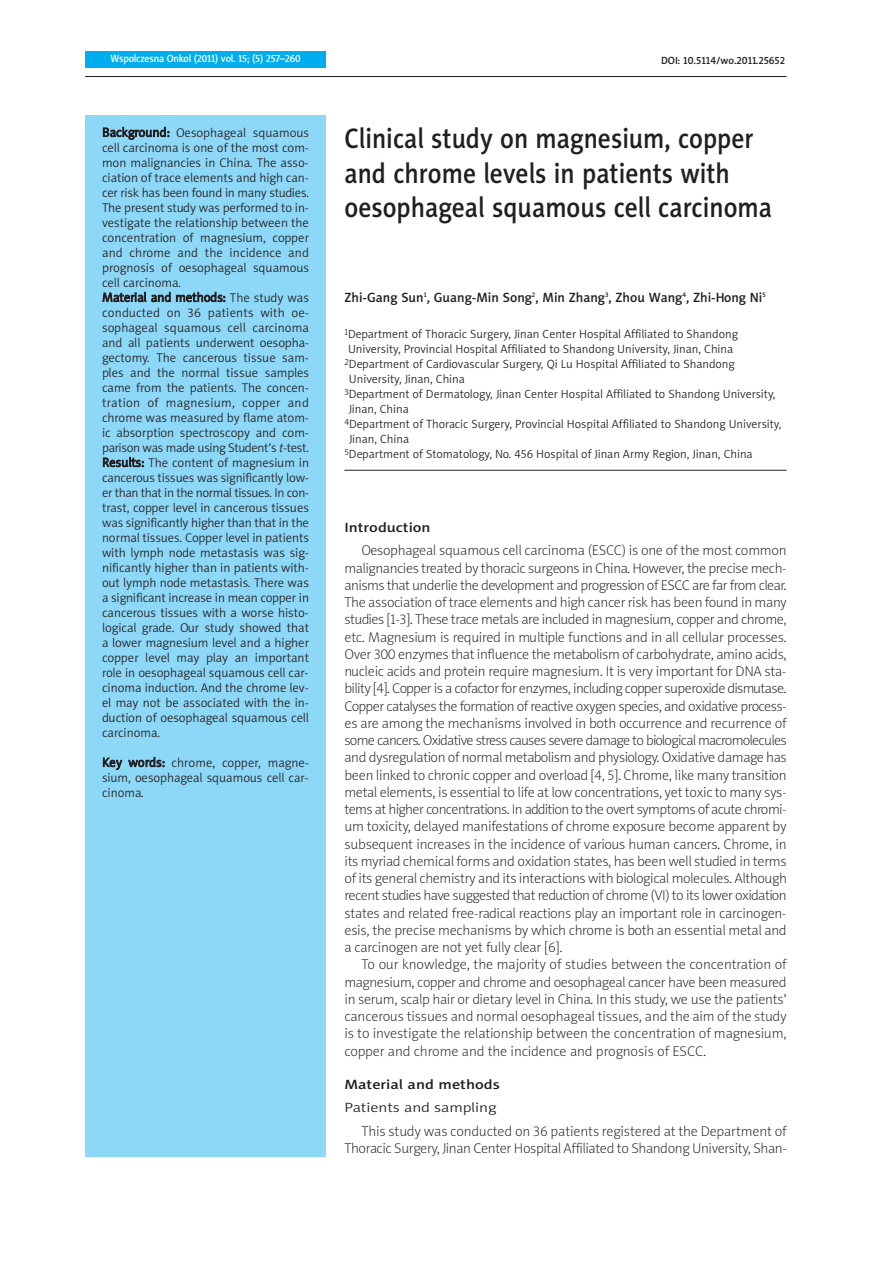
<style>
.page{position:relative;width:893px;height:1263px;background:#fff}
.page>*{position:absolute;margin:0;border:0;box-sizing:border-box;transform-origin:0 0}
.t1{font:28.5px/34.5px "Naomi Sans EFNPS Medium";color:#231f20;scale:.9 1}
.t2{font:14.25px/17.2px "Naomi Sans EFNPS Thin";letter-spacing:-.01em;color:#231f20;text-align:justify}
.t3{font:13.5px "Naomi Sans EFNPS Medium";color:#231f20}
.t4{font:13.5px "Naomi Sans EFNPS Medium";color:#231f20;scale:1.2 1}
.t5{font:13.5px "Naomi Sans EFNPS Light";color:#231f20;scale:1.2 1}
.t6{font:12.75px/15px "Naomi Sans EFNPS Light";color:#231f20}
.t7{font:12px "Naomi Sans EFNPS Light";color:#231f20}
.t8{font:10.5px "Naomi Sans EFNPS Medium";letter-spacing:-.015em;color:#fff;scale:.95 1}
.t9{font:10.5px "Naomi Sans EFNPS Medium";color:#231f20}
.s1{font-style:italic}
</style>
<div class="page">
<div style="left:85px;top:115px;width:241px;height:1042px;background:#8dd7f7"></div>
<div style="left:85px;top:51px;width:241px;height:16px;background:#00aeef"></div>
<hr style="left:85px;top:76px;width:702px;height:1px;background:#231f20">
<hr style="left:344px;top:470px;width:443px;height:1px;background:#231f20">
<p class="t8" style="left:110px;top:54px;width:202px">Wspolczesna Onkol (2011) vol. 15; (5) 257–260</p>
<p class="t6" style="left:102px;top:126px;width:208px">Background: Oesophageal squamous cell carcinoma is one of the most com&shy;mon malignancies in China. The asso&shy;ciation of trace elements and high can&shy;cer risk has been found in many studies.<br>The present study was performed to in&shy;vestigate the relationship between the concentration of magnesium, copper and chrome and the incidence and prognosis of oesophageal squamous cell carcinoma.<br>Material and methods: The study was conducted on 36 patients with oe&shy;sophageal squamous cell carcinoma and all patients underwent oesopha&shy;gectomy. The cancerous tissue sam&shy;ples and the normal tissue samples came from the patients. The concen&shy;tration of magnesium, copper and chrome was measured by flame atom&shy;ic absorption spectroscopy and com&shy;parison was made using Student’s <span class="s1">t</span>-test.<br>Results: The content of magnesium in cancerous tissues was significantly low&shy;er than that in the normal tissues. In con&shy;trast, copper level in cancerous tissues was significantly higher than that in the normal tissues. Copper level in patients with lymph node metastasis was sig&shy;nificantly higher than in patients with&shy;out lymph node metastasis. There was a significant increase in mean copper in cancerous tissues with a worse histo&shy;logical grade. Our study showed that a lower magnesium level and a higher copper level may play an important role in oesophageal squamous cell car&shy;cinoma induction. And the chrome lev&shy;el may not be associated with the in&shy;duction of oesophageal squamous cell carcinoma.</p>
<p class="t6" style="left:102px;top:756px;width:208px;text-align:justify">Key words: chrome, copper, magne&shy;sium, oesophageal squamous cell car&shy;cinoma.</p>
<p class="t9" style="left:661px;top:56px;width:126px">DOI: 10.5114/wo.2011.25652</p>
<h1 class="t1" style="left:344px;top:124px;width:477px">Clinical study on magnesium, copper and chrome levels in patients with oesophageal squamous cell carcinoma</h1>
<p class="t3" style="left:344px;top:292px;width:423px">Zhi-Gang Sun<sup>1</sup>, Guang-Min Song<sup>2</sup>, Min Zhang<sup>3</sup>, Zhou Wang<sup>4</sup>, Zhi-Hong Ni<sup>5</sup></p>
<p class="t7" style="left:344px;top:329px;width:395px"><sup>1</sup>Department of Thoracic Surgery, Jinan Center Hospital Affiliated to Shandong</p>
<p class="t7" style="left:348px;top:344px;width:387px">University, Provincial Hospital Affiliated to Shandong University, Jinan, China</p>
<p class="t7" style="left:344px;top:359px;width:392px"><sup>2</sup>Department of Cardiovascular Surgery, Qi Lu Hospital Affiliated to Shandong</p>
<p class="t7" style="left:349px;top:374px;width:117px">University, Jinan, China</p>
<p class="t7" style="left:344px;top:389px;width:433px"><sup>3</sup>Department of Dermatology, Jinan Center Hospital Affiliated to Shandong University,</p>
<p class="t7" style="left:349px;top:404px;width:62px">Jinan, China</p>
<p class="t7" style="left:344px;top:419px;width:439px"><sup>4</sup>Department of Thoracic Surgery, Provincial Hospital Affiliated to Shandong University,</p>
<p class="t7" style="left:349px;top:434px;width:62px">Jinan, China</p>
<p class="t7" style="left:344px;top:449px;width:410px"><sup>5</sup>Department of Stomatology, No. 456 Hospital of Jinan Army Region, Jinan, China</p>
<p class="t4" style="left:344px;top:522px;width:73px">Introduction</p>
<p class="t2" style="left:344px;top:543px;width:444px;text-indent:17px">Oesophageal squamous cell carcinoma (ESCC) is one of the most common malignancies treated by thoracic surgeons in China. However, the precise mech&shy;anisms that underlie the development and progression of ESCC are far from clear.<br>The association of trace elements and high cancer risk has been found in many studies [1-3]. These trace metals are included in magnesium, copper and chrome, etc. Magnesium is required in multiple functions and in all cellular processes.<br>Over 300 enzymes that influence the metabolism of carbohydrate, amino acids, nucleic acids and protein require magnesium. It is very important for DNA sta&shy;bility [4]. Copper is a cofactor for enzymes, including copper superoxide dismutase.<br>Copper catalyses the formation of reactive oxygen species, and oxidative process&shy;es are among the mechanisms involved in both occurrence and recurrence of some cancers. Oxidative stress causes severe damage to biological macromolecules and dysregulation of normal metabolism and physiology. Oxidative damage has been linked to chronic copper and overload [4, 5]. Chrome, like many transition metal elements, is essential to life at low concentrations, yet toxic to many sys&shy;tems at higher concentrations. In addition to the overt symptoms of acute chromi&shy;um toxicity, delayed manifestations of chrome exposure become apparent by subsequent increases in the incidence of various human cancers. Chrome, in its myriad chemical forms and oxidation states, has been well studied in terms of its general chemistry and its interactions with biological molecules. Although recent studies have suggested that reduction of chrome (VI) to its lower oxidation states and related free-radical reactions play an important role in carcinogen&shy;esis, the precise mechanisms by which chrome is both an essential metal and a carcinogen are not yet fully clear [6].</p>
<p class="t2" style="left:344px;top:957px;width:444px;text-indent:17px">To our knowledge, the majority of studies between the concentration of magnesium, copper and chrome and oesophageal cancer have been measured in serum, scalp hair or dietary level in China. In this study, we use the patients’ cancerous tissues and normal oesophageal tissues, and the aim of the study is to investigate the relationship between the concentration of magnesium, copper and chrome and the incidence and prognosis of ESCC.</p>
<p class="t4" style="left:344px;top:1079px;width:131px">Material and methods</p>
<p class="t5" style="left:344px;top:1102px;width:128px">Patients and sampling</p>
<p class="t2" style="left:344px;top:1124px;width:444px;text-align:right">This study was conducted on 36 patients registered at the Department of<br>Thoracic Surgery, Jinan Center Hospital Affiliated to Shandong University, Shan-</p>
</div>
